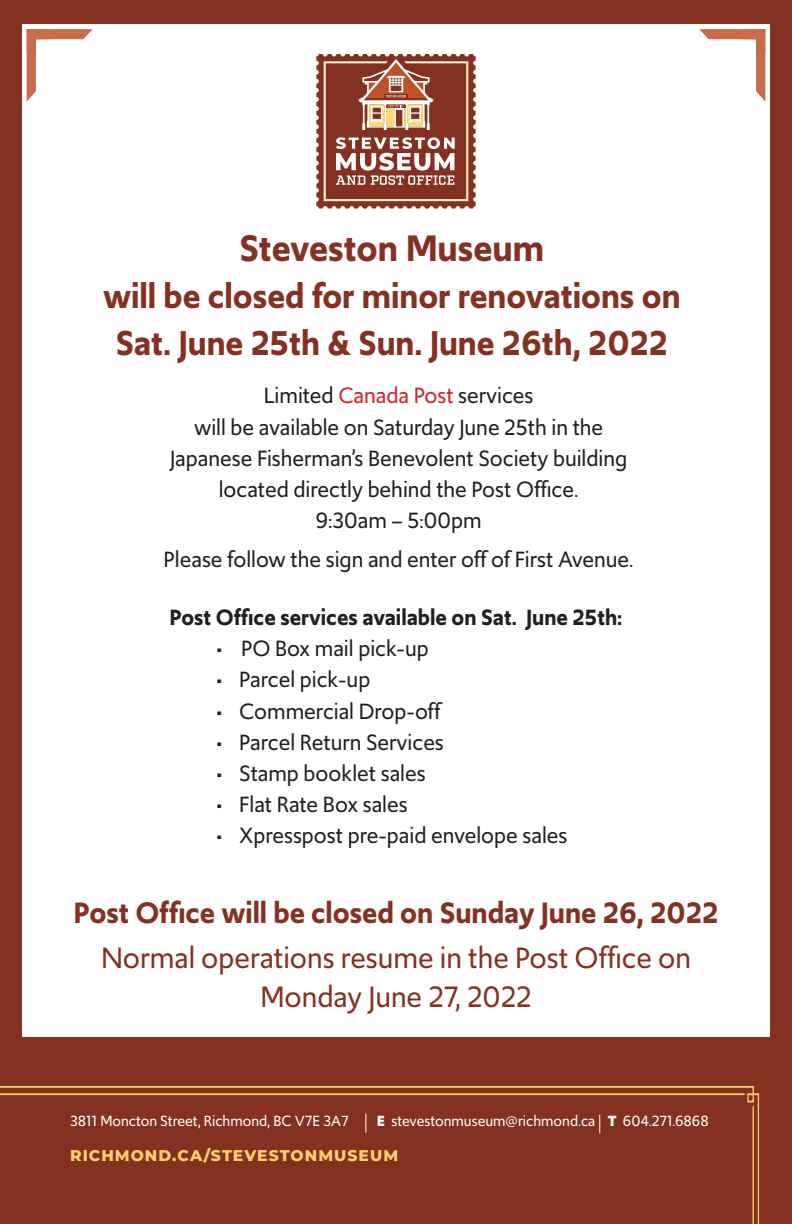
<style>
.page{position:relative;width:792px;height:1224px;background:#fff}
.page>*{position:absolute;margin:0;border:0;box-sizing:border-box;transform-origin:0 0}
.t1{font:600 38.8px "Upgrade";color:#853121}
.t2{font:600 36.2px "Upgrade";color:#853121}
.t3{font:31.1px "Upgrade";color:#853121}
.t4{font:600 31.1px "Upgrade";color:#853121}
.t5{font:23.3px "Upgrade";color:#231f20}
.t6{font:600 23.3px "Upgrade";color:#231f20}
.Letterhead_address{font:15.5px "Upgrade";color:#fff}
.Letterhead_url{font:800 15.5px "Montserrat";letter-spacing:.065em;color:#ffd06f}
.s1{color:#d1232a}
.s2{font-weight:700}
</style>
<div class="page">
<div style="left:361px;top:0;width:431px;height:24px;background:#853121"></div>
<div style="left:770px;top:24px;width:22px;height:1022px;background:#853121"></div>
<svg style="left:699px;top:29px;width:66px;height:72px"></svg>
<div style="left:0;top:0;width:431px;height:24px;background:#853121"></div>
<div style="left:0;top:24px;width:22px;height:1022px;background:#853121"></div>
<svg style="left:27px;top:29px;width:66px;height:72px"></svg>
<svg style="left:316px;top:54px;width:160px;height:154px;background:#a46352"></svg>
<div style="left:0;top:1038px;width:792px;height:186px;background:#853121"></div>
<svg style="left:0;top:1086px;width:760px;height:138px"></svg>
<hr style="left:0;top:1093px;width:744px;height:2px;background:#ffd06f">
<hr style="left:752px;top:1107px;width:2px;height:117px;background:#ffd06f">
<div style="left:747px;top:1093px;width:7px;height:9px;border:2px solid #ffd06f"></div>
<svg style="left:366px;top:1114px;width:1px;height:19px"></svg>
<svg style="left:599px;top:1115px;width:1px;height:18px"></svg>
<p class="t1" style="left:239px;top:222px;width:306px">Steveston Museum</p>
<p class="t2" style="left:103px;top:272px;width:579px">will be closed for minor renovations on</p>
<p class="t2" style="left:116px;top:319px;width:554px">Sat. June 25th &amp; Sun. June 26th, 2022</p>
<p class="t5" style="left:264px;top:380px;width:271px">Limited <span class="s1">Canada Post</span> services</p>
<p class="t5" style="left:194px;top:411px;width:411px">will be available on Saturday June 25th in the</p>
<p class="t5" style="left:170px;top:442px;width:459px">Japanese Fisherman’s Benevolent Society building</p>
<p class="t5" style="left:219px;top:473px;width:361px">located directly behind the Post Office.</p>
<p class="t5" style="left:316px;top:505px;width:168px">9:30am – 5:00pm</p>
<p class="t5" style="left:164px;top:543px;width:472px">Please follow the sign and enter off of First Avenue.</p>
<p class="t6" style="left:170px;top:602px;width:454px">Post Office services available on Sat. June 25th:</p>
<p class="t5" style="left:216px;top:633px;width:214px">• PO Box mail pick-up</p>
<p class="t5" style="left:216px;top:664px;width:156px">• Parcel pick-up</p>
<p class="t5" style="left:216px;top:695px;width:226px">• Commercial Drop-off</p>
<p class="t5" style="left:216px;top:726px;width:229px">• Parcel Return Services</p>
<p class="t5" style="left:216px;top:757px;width:211px">• Stamp booklet sales</p>
<p class="t5" style="left:216px;top:788px;width:193px">• Flat Rate Box sales</p>
<p class="t5" style="left:216px;top:820px;width:353px">• Xpresspost pre-paid envelope sales</p>
<p class="t4" style="left:74px;top:892px;width:646px">Post Office will be closed on Sunday June 26, 2022</p>
<p class="t3" style="left:101px;top:937px;width:591px">Normal operations resume in the Post Office on</p>
<p class="t3" style="left:260px;top:976px;width:273px">Monday June 27, 2022</p>
<p class="Letterhead_address" style="left:70px;top:1111px;width:280px">3811 Moncton Street, Richmond, BC V7E 3A7</p>
<p class="Letterhead_address" style="left:377px;top:1111px;width:333px"><span class="s2">E</span> stevestonmuseum@richmond.ca <span class="s2">T</span> 604.271.6868</p>
<p class="Letterhead_url" style="left:70px;top:1144px;width:329px">RICHMOND.CA/STEVESTONMUSEUM</p>
</div>
